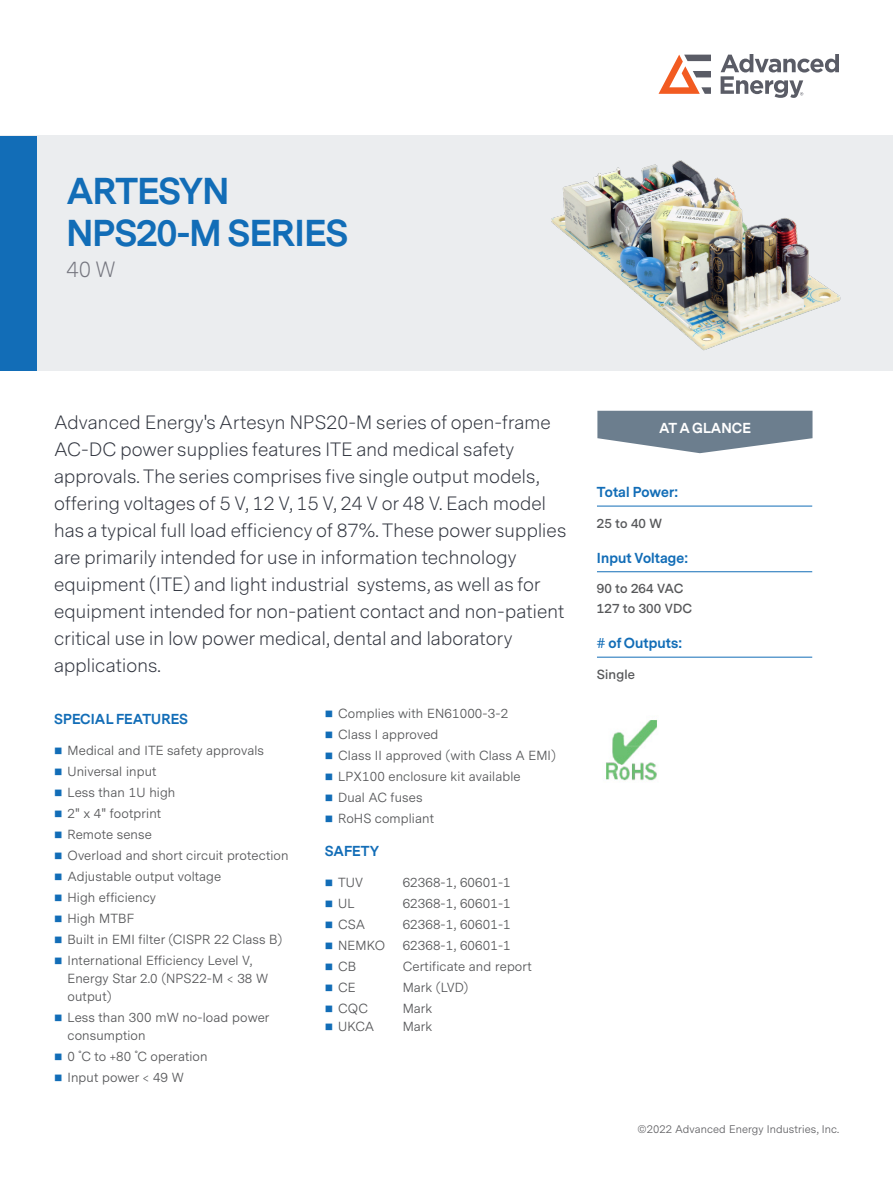
<style>
.page{position:relative;width:893px;height:1188px;background:#fff}
.page>*{position:absolute;margin:0;border:0;box-sizing:border-box;transform-origin:0 0}
.t1{font:700 34.95px/41.8px "Messina Sans";letter-spacing:-.025em;color:#126db7}
.TitleSub{font:300 20.55px "Messina Sans";color:#75767f}
.Product_Overview_bod{font:300 18px/27px "Messina Sans";letter-spacing:.01em;color:#323640}
.At_a_Glance_Subhead{font:700 13.5px "Messina Sans";letter-spacing:.01em;color:#126db7}
.Cover_Heading{font:700 13.5px "Messina Sans";letter-spacing:.01em;color:#126db7}
.Heading_1{font:700 13.5px "Messina Sans";color:#fff}
.Bulleted{font:13.2px/18px "Messina Sans";letter-spacing:.01em;color:#57585a}
.At_A_Glance_Text_Las{font:600 13.2px "Messina Sans";letter-spacing:.01em;color:#57585a}
.t2{font:11.1px "Messina Sans";letter-spacing:.01em;color:#636366}
.s1{color:#126db7}
</style>
<div class="page">
<div style="left:0;top:136px;width:893px;height:235px;background:#ebedef"></div>
<div style="left:0;top:136px;width:37px;height:235px;background:#126db7"></div>
<svg style="left:597px;top:411px;width:215px;height:42px"></svg>
<hr style="left:597px;top:506px;width:215px;height:1px;background:#126db7">
<hr style="left:597px;top:572px;width:215px;height:1px;background:#126db7">
<hr style="left:597px;top:657px;width:215px;height:1px;background:#126db7">
<svg style="left:658px;top:55px;width:53px;height:39px"></svg>
<svg style="left:721px;top:54px;width:118px;height:44px"></svg>
<img style="left:551px;top:160px;width:290px;height:191px">
<img style="left:606px;top:719px;width:52px;height:62px">
<p class="t1" style="left:67px;top:171px;width:283px">ARTESYN<br>NPS20-M SERIES</p>
<p class="TitleSub" style="left:67px;top:256px;width:51px">40 W</p>
<p class="Product_Overview_bod" style="left:54px;top:410px;width:514px">Advanced Energy's Artesyn NPS20-M series of open-frame AC-DC power supplies features ITE and medical safety approvals. The series comprises five single output models, offering voltages of 5 V, 12 V, 15 V, 24 V or 48 V. Each model has a typical full load efficiency of 87%. These power supplies are primarily intended for use in information technology equipment (ITE) and light industrial systems, as well as for equipment intended for non-patient contact and non-patient critical use in low power medical, dental and laboratory applications.</p>
<p class="Cover_Heading" style="left:54px;top:709px;width:136px">SPECIAL FEATURES</p>
<p class="Bulleted" style="left:54px;top:742px;width:211px"><span class="s1">■</span> Medical and ITE safety approvals</p>
<p class="Bulleted" style="left:54px;top:763px;width:104px"><span class="s1">■</span> Universal input</p>
<p class="Bulleted" style="left:54px;top:784px;width:123px"><span class="s1">■</span> Less than 1U high</p>
<p class="Bulleted" style="left:54px;top:805px;width:109px"><span class="s1">■</span> 2" x 4" footprint</p>
<p class="Bulleted" style="left:54px;top:826px;width:99px"><span class="s1">■</span> Remote sense</p>
<p class="Bulleted" style="left:54px;top:847px;width:236px"><span class="s1">■</span> Overload and short circuit protection</p>
<p class="Bulleted" style="left:54px;top:868px;width:169px"><span class="s1">■</span> Adjustable output voltage</p>
<p class="Bulleted" style="left:54px;top:889px;width:104px"><span class="s1">■</span> High efficiency</p>
<p class="Bulleted" style="left:54px;top:910px;width:81px"><span class="s1">■</span> High MTBF</p>
<p class="Bulleted" style="left:54px;top:931px;width:230px"><span class="s1">■</span> Built in EMI filter (CISPR 22 Class B)</p>
<p class="Bulleted" style="left:68px;top:952px;width:202px;text-indent:-14px"><span class="s1">■</span> International Efficiency Level V,<br>Energy Star 2.0 (NPS22-M &lt; 38 W output)</p>
<p class="Bulleted" style="left:68px;top:1009px;width:203px;text-indent:-14px"><span class="s1">■</span> Less than 300 mW no-load power consumption</p>
<p class="Bulleted" style="left:54px;top:1048px;width:155px"><span class="s1">■</span> 0 ˚C to +80 ˚C operation</p>
<p class="Bulleted" style="left:54px;top:1069px;width:131px"><span class="s1">■</span> Input power &lt; 49 W</p>
<p class="Bulleted" style="left:325px;top:705px;width:185px"><span class="s1">■</span> Complies with EN61000-3-2</p>
<p class="Bulleted" style="left:325px;top:726px;width:115px"><span class="s1">■</span> Class I approved</p>
<p class="Bulleted" style="left:325px;top:747px;width:233px"><span class="s1">■</span> Class II approved (with Class A EMI)</p>
<p class="Bulleted" style="left:325px;top:768px;width:197px"><span class="s1">■</span> LPX100 enclosure kit available</p>
<p class="Bulleted" style="left:325px;top:789px;width:99px"><span class="s1">■</span> Dual AC fuses</p>
<p class="Bulleted" style="left:325px;top:810px;width:111px"><span class="s1">■</span> RoHS compliant</p>
<p class="Cover_Heading" style="left:325px;top:841px;width:56px">SAFETY</p>
<p class="Bulleted" style="left:325px;top:874px;width:40px"><span class="s1">■</span> TUV</p>
<p class="Bulleted" style="left:403px;top:874px;width:110px">62368-1, 60601-1</p>
<p class="Bulleted" style="left:325px;top:895px;width:31px"><span class="s1">■</span> UL</p>
<p class="Bulleted" style="left:403px;top:895px;width:110px">62368-1, 60601-1</p>
<p class="Bulleted" style="left:325px;top:916px;width:42px"><span class="s1">■</span> CSA</p>
<p class="Bulleted" style="left:403px;top:916px;width:110px">62368-1, 60601-1</p>
<p class="Bulleted" style="left:325px;top:937px;width:62px"><span class="s1">■</span> NEMKO</p>
<p class="Bulleted" style="left:403px;top:937px;width:110px">62368-1, 60601-1</p>
<p class="Bulleted" style="left:325px;top:958px;width:33px"><span class="s1">■</span> CB</p>
<p class="Bulleted" style="left:403px;top:958px;width:131px">Certificate and report</p>
<p class="Bulleted" style="left:325px;top:979px;width:33px"><span class="s1">■</span> CE</p>
<p class="Bulleted" style="left:403px;top:979px;width:67px">Mark (LVD)</p>
<p class="Bulleted" style="left:325px;top:1000px;width:45px"><span class="s1">■</span> CQC</p>
<p class="Bulleted" style="left:403px;top:1000px;width:31px">Mark</p>
<p class="Bulleted" style="left:325px;top:1018px;width:51px"><span class="s1">■</span> UKCA</p>
<p class="Bulleted" style="left:403px;top:1018px;width:31px">Mark</p>
<p class="Heading_1" style="left:659px;top:418px;width:93px">AT A GLANCE</p>
<p class="At_a_Glance_Subhead" style="left:597px;top:483px;width:83px">Total Power:</p>
<p class="At_A_Glance_Text_Las" style="left:597px;top:515px;width:67px">25 to 40 W</p>
<p class="At_a_Glance_Subhead" style="left:597px;top:548px;width:92px">Input Voltage:</p>
<p class="At_A_Glance_Text_Las" style="left:597px;top:581px;width:88px">90 to 264 VAC</p>
<p class="At_A_Glance_Text_Las" style="left:597px;top:601px;width:97px">127 to 300 VDC</p>
<p class="At_a_Glance_Subhead" style="left:597px;top:634px;width:86px"># of Outputs:</p>
<p class="At_A_Glance_Text_Las" style="left:597px;top:666px;width:39px">Single</p>
<p class="t2" style="left:637px;top:1122px;width:203px">©2022 Advanced Energy Industries, Inc.</p>
</div>
